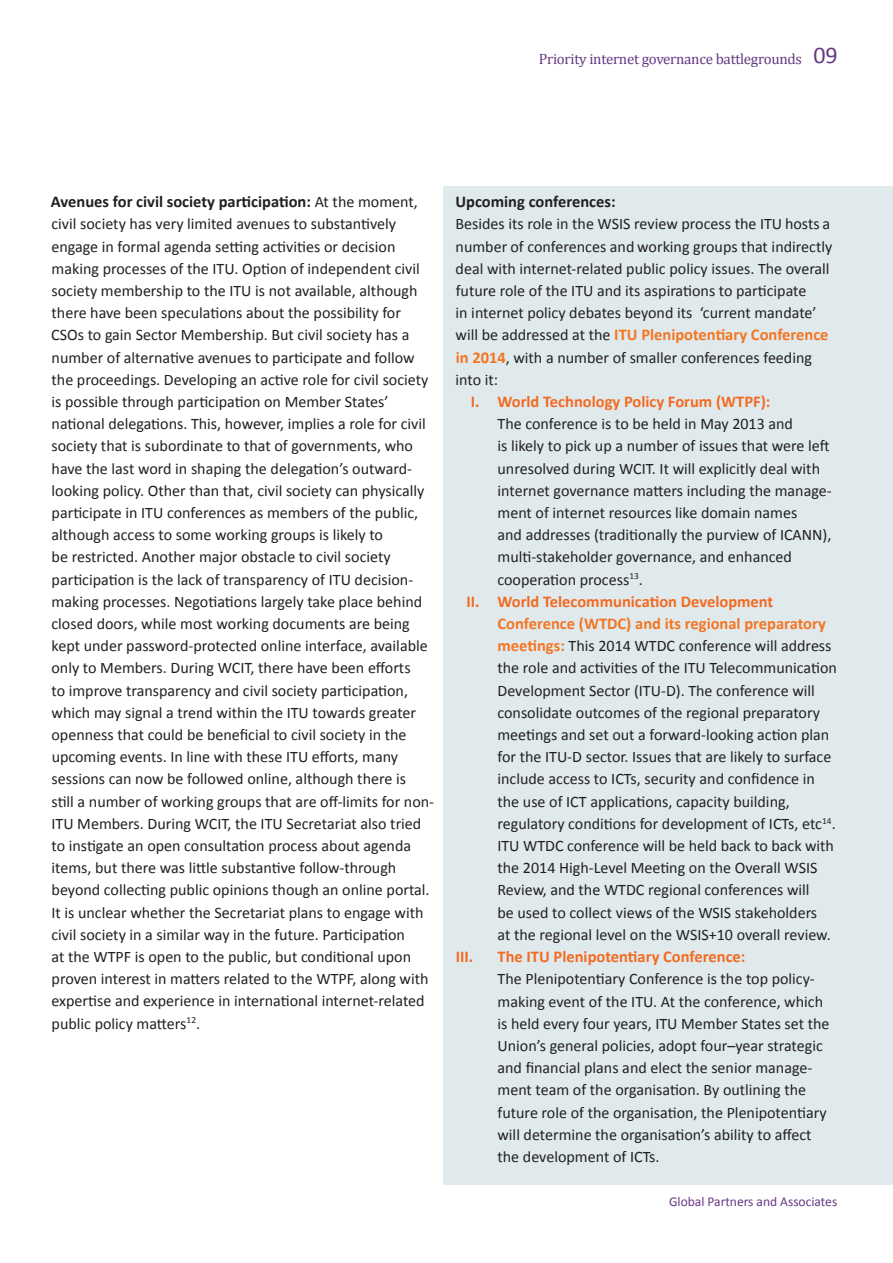
<style>
.page{position:relative;width:893px;height:1263px;background:#fff}
.page>*{position:absolute;margin:0;border:0;box-sizing:border-box;transform-origin:0 0}
.t1{font:24px "Calibri";color:#663884}
.t2{font:700 16.5px/22.2px "Calibri";color:#f47521}
.t3{font:700 16.5px "Calibri";color:#f36a21}
.t4{font:700 16.5px "Calibri";color:#231f20}
.t5{font:16.05px/22.2px "Calibri";color:#231f20}
.t6{font:15px "Cambria";letter-spacing:-.02em;color:#663884}
.t7{font:13.5px "Calibri";color:#663884}
.s1{font-weight:400;font-size:16.05px}
.s2{font-weight:400;font-size:16.05px;color:#231f20}
.s3{font-weight:700;font-size:16.5px;color:#f47521}
.s4{color:#f36a21}
</style>
<div class="page">
<div style="left:444px;top:186px;width:449px;height:998px;background:#e0eaed"></div>
<p class="t6" style="left:539px;top:50px;width:265px">Priority internet governance battlegrounds</p>
<p class="t1" style="left:813px;top:40px;width:26px">09</p>
<p class="t4" style="left:51px;top:191px;width:368px">Avenues for civil society participation: <span class="s1">At the moment,</span></p>
<p class="t5" style="left:51px;top:213px;width:384px">civil society has very limited avenues to substantively engage in formal agenda setting activities or decision making processes of the ITU. Option of independent civil society membership to the ITU is not available, although there have been speculations about the possibility for CSOs to gain Sector Membership. But civil society has a number of alternative avenues to participate and follow the proceedings. Developing an active role for civil society is possible through participation on Member States’ national delegations. This, however, implies a role for civil society that is subordinate to that of governments, who have the last word in shaping the delegation’s outward&shy;looking policy. Other than that, civil society can physically participate in ITU conferences as members of the public, although access to some working groups is likely to<br>be restricted. Another major obstacle to civil society participation is the lack of transparency of ITU decision&shy;making processes. Negotiations largely take place behind closed doors, while most working documents are being kept under password-protected online interface, available only to Members. During WCIT, there have been efforts<br>to improve transparency and civil society participation, which may signal a trend within the ITU towards greater openness that could be beneficial to civil society in the upcoming events. In line with these ITU efforts, many sessions can now be followed online, although there is<br>still a number of working groups that are off-limits for non-ITU Members. During WCIT, the ITU Secretariat also tried to instigate an open consultation process about agenda items, but there was little substantive follow-through beyond collecting public opinions though an online portal.<br>It is unclear whether the Secretariat plans to engage with civil society in a similar way in the future. Participation<br>at the WTPF is open to the public, but conditional upon proven interest in matters related to the WTPF, along with expertise and experience in international internet-related public policy matters<sup>12</sup>.</p>
<p class="t4" style="left:455px;top:191px;width:162px">Upcoming conferences:</p>
<p class="t5" style="left:455px;top:213px;width:378px">Besides its role in the WSIS review process the ITU hosts a number of conferences and working groups that indirectly deal with internet-related public policy issues. The overall future role of the ITU and its aspirations to participate<br>in internet policy debates beyond its ‘current mandate’</p>
<p class="t2" style="left:456px;top:324px;width:375px"><span class="s2">will be addressed at the</span> ITU Plenipotentiary Conference</p>
<p class="t5" style="left:456px;top:346px;width:358px"><span class="s3">in 2014</span>, with a number of smaller conferences feeding into it:</p>
<p class="t3" style="left:471px;top:391px;width:301px">I. World Technology Policy Forum (WTPF):</p>
<p class="t5" style="left:497px;top:413px;width:336px">The conference is to be held in May 2013 and<br>is likely to pick up a number of issues that were left unresolved during WCIT. It will explicitly deal with internet governance matters including the manage&shy;ment of internet resources like domain names<br>and addresses (traditionally the purview of ICANN), multi-stakeholder governance, and enhanced cooperation process<sup>13</sup>.</p>
<p class="t2" style="left:497px;top:590px;width:330px;text-indent:-31px"><span class="s4">II. World Telecommunication Development<br></span>Conference (WTDC) and its regional preparatory</p>
<p class="t5" style="left:497px;top:635px;width:341px"><span class="s3">meetings:</span> This 2014 WTDC conference will address the role and activities of the ITU Telecommunication Development Sector (ITU-D). The conference will consolidate outcomes of the regional preparatory meetings and set out a forward-looking action plan for the ITU-D sector. Issues that are likely to surface include access to ICTs, security and confidence in the use of ICT applications, capacity building, - regulatory conditions for development of ICTs, etc<sup>14</sup>.<br>ITU WTDC conference will be held back to back with the 2014 High-Level Meeting on the Overall WSIS Review, and the WTDC regional conferences will<br>be used to collect views of the WSIS stakeholders<br>at the regional level on the WSIS+10 overall review.</p>
<p class="t3" style="left:456px;top:946px;width:19px">III.</p>
<p class="t3" style="left:497px;top:946px;width:249px">The ITU Plenipotentiary Conference:</p>
<p class="t5" style="left:497px;top:968px;width:334px">The Plenipotentiary Conference is the top policy&shy;making event of the ITU. At the conference, which is held every four years, ITU Member States set the Union’s general policies, adopt four–year strategic and financial plans and elect the senior manage&shy;ment team of the organisation. By outlining the future role of the organisation, the Plenipotentiary will determine the organisation’s ability to affect the development of ICTs.</p>
<p class="t7" style="left:669px;top:1193px;width:170px">Global Partners and Associates</p>
</div>
